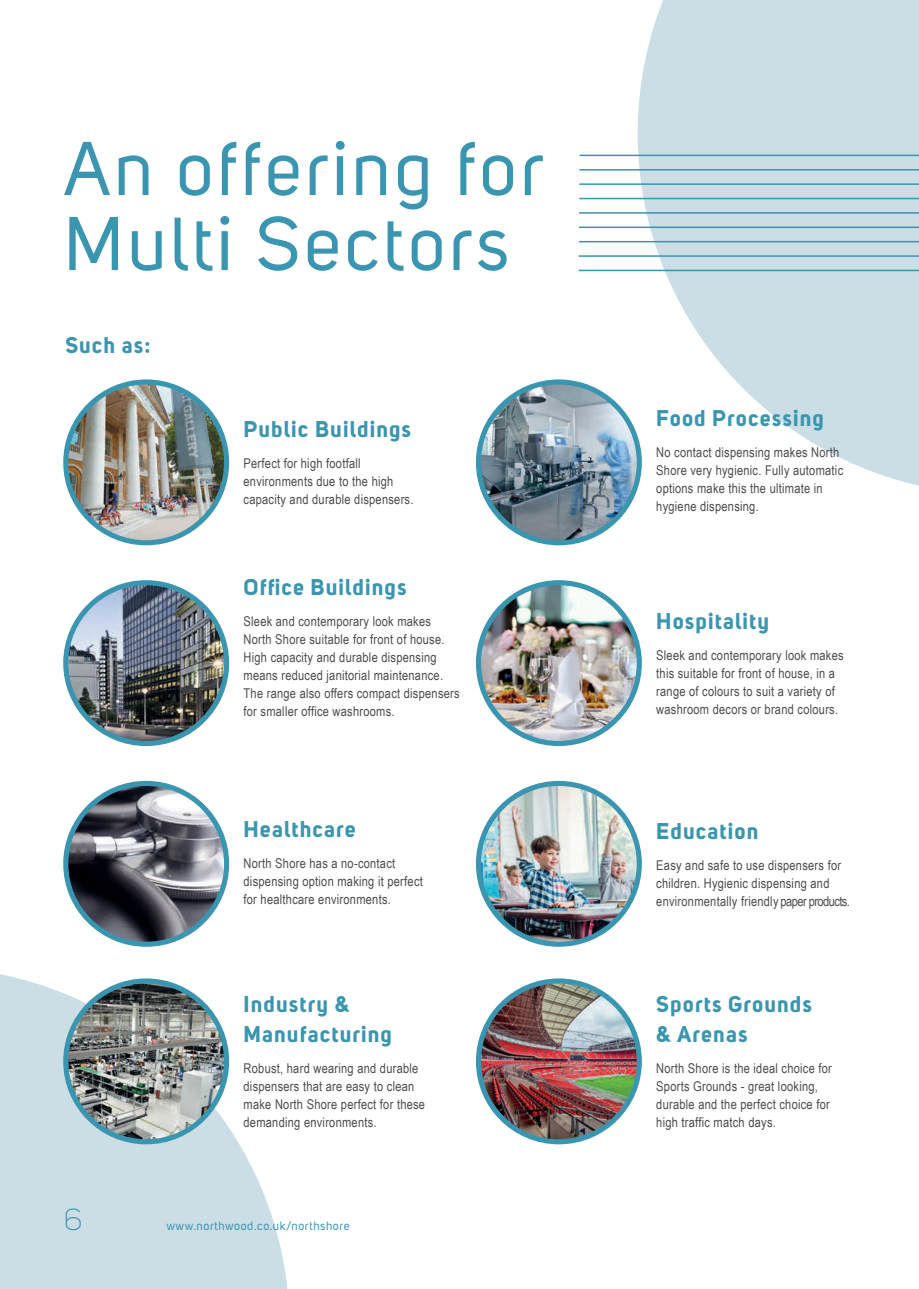
<style>
.page{position:relative;width:919px;height:1289px;background:#fff}
.page>*{position:absolute;margin:0;border:0;box-sizing:border-box;transform-origin:0 0}
.t1{font:75px/75px "Uni Sans";letter-spacing:.05em;color:#3a95b0}
.t2{font:300 30px "Uni Sans";color:#3a95b0}
.t3{font:700 22.5px/30px "Uni Sans";letter-spacing:.05em;color:#3a95b0}
.t4{font:13.5px/18px "Arial Narrow";letter-spacing:.02em;color:#4b4c4d}
.t5{font:12px "Uni Sans";letter-spacing:.05em;color:#3a95b0}
</style>
<div class="page">
<svg style="left:637px;top:0;width:281px;height:490px;fill:#cbdde5"></svg>
<svg style="left:0;top:974px;width:288px;height:314px;fill:#cbdde5"></svg>
<div style="left:476px;top:379px;width:165px;height:166px;background:#3a95b0;border-radius:50%"></div>
<div style="left:476px;top:580px;width:165px;height:166px;background:#3a95b0;border-radius:50%"></div>
<svg style="left:476px;top:780px;width:165px;height:166px;background:#499ab2"></svg>
<div style="left:63px;top:379px;width:166px;height:166px;background:#3a95b0;border-radius:50%"></div>
<div style="left:63px;top:580px;width:166px;height:166px;background:#3a95b0;border-radius:50%"></div>
<svg style="left:63px;top:780px;width:166px;height:166px;background:#489ab3"></svg>
<div style="left:63px;top:978px;width:166px;height:166px;background:#3a95b0;border-radius:50%"></div>
<img style="left:68px;top:585px;width:156px;height:156px;border-radius:78px">
<img style="left:68px;top:786px;width:156px;height:155px;border-radius:78px">
<img style="left:68px;top:983px;width:156px;height:156px;border-radius:78px">
<div style="left:476px;top:978px;width:165px;height:166px;background:#3a95b0;border-radius:50%"></div>
<img style="left:481px;top:983px;width:155px;height:156px;border-radius:78px">
<img style="left:481px;top:384px;width:155px;height:156px;border-radius:78px">
<img style="left:481px;top:585px;width:155px;height:156px;border-radius:78px">
<img style="left:481px;top:786px;width:155px;height:155px;border-radius:78px">
<img style="left:68px;top:384px;width:156px;height:156px;border-radius:78px">
<hr style="left:579px;top:155px;width:339px;height:1px;background:#3a95b0">
<hr style="left:579px;top:169px;width:339px;height:1px;background:#3a95b0">
<hr style="left:579px;top:183px;width:339px;height:2px;background:#3a95b0">
<hr style="left:579px;top:198px;width:339px;height:1px;background:#3a95b0">
<hr style="left:579px;top:212px;width:339px;height:2px;background:#3a95b0">
<hr style="left:579px;top:226px;width:339px;height:2px;background:#3a95b0">
<hr style="left:579px;top:241px;width:339px;height:1px;background:#3a95b0">
<hr style="left:578px;top:255px;width:340px;height:2px;background:#3a95b0">
<hr style="left:578px;top:270px;width:340px;height:1px;background:#3a95b0">
<h1 class="t1" style="left:64px;top:132px;width:481px">An offering for<br>Multi Sectors</h1>
<h3 class="t3" style="left:65px;top:330px;width:87px">Such as:</h3>
<h3 class="t3" style="left:243px;top:414px;width:169px">Public Buildings</h3>
<p class="t4" style="left:243px;top:454px;width:171px">Perfect for high footfall environments due to the high capacity and durable dispensers.</p>
<h3 class="t3" style="left:243px;top:572px;width:164px">Office Buildings</h3>
<p class="t4" style="left:243px;top:611px;width:218px">Sleek and contemporary look makes North Shore suitable for front of house.<br>High capacity and durable dispensing means reduced janitorial maintenance.<br>The range also offers compact dispensers for smaller office washrooms.</p>
<h2 class="t2" style="left:64px;top:1202px;width:20px">6</h2>
<h3 class="t3" style="left:243px;top:813px;width:114px">Healthcare</h3>
<p class="t4" style="left:243px;top:853px;width:181px">North Shore has a no-contact dispensing option making it perfect for healthcare environments.</p>
<h3 class="t3" style="left:243px;top:989px;width:150px">Industry &amp;<br>Manufacturing</h3>
<p class="t4" style="left:243px;top:1058px;width:183px">Robust, hard wearing and durable dispensers that are easy to clean make North Shore perfect for these demanding environments.</p>
<p class="t5" style="left:166px;top:1219px;width:185px">www.northwood.co.uk/northshore</p>
<h3 class="t3" style="left:656px;top:403px;width:169px">Food Processing</h3>
<p class="t4" style="left:656px;top:442px;width:188px">No contact dispensing makes North<br>Shore very hygienic. Fully automatic options make this the ultimate in hygiene dispensing.</p>
<h3 class="t3" style="left:656px;top:605px;width:114px">Hospitality</h3>
<p class="t4" style="left:656px;top:645px;width:189px">Sleek and contemporary look makes this suitable for front of house, in a range of colours to suit a variety of washroom decors or brand colours.</p>
<h3 class="t3" style="left:656px;top:815px;width:104px">Education</h3>
<p class="t4" style="left:656px;top:855px;width:195px">Easy and safe to use dispensers for children. Hygienic dispensing and environmentally friendly paper products.</p>
<h3 class="t3" style="left:656px;top:989px;width:157px">Sports Grounds &amp; Arenas</h3>
<p class="t4" style="left:656px;top:1058px;width:177px">North Shore is the ideal choice for<br>Sports Grounds - great looking, durable and the perfect choice for high traffic match days.</p>
</div>
